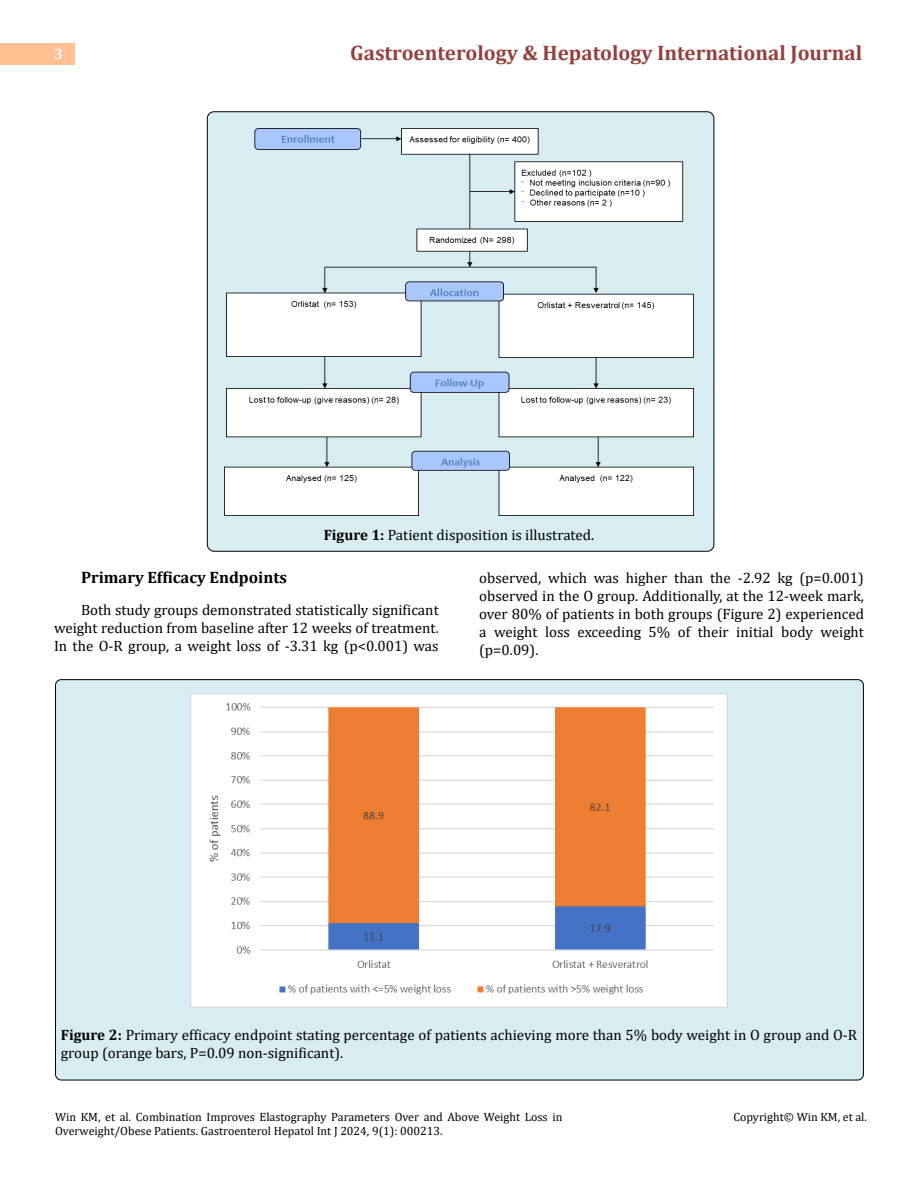
<style>
.page{position:relative;width:918px;height:1188px;background:#fff}
.page>*{position:absolute;margin:0;border:0;box-sizing:border-box;transform-origin:0 0}
.t1{font:700 21px "Cambria";color:#953f3c}
.t2{font:700 16.5px "Cambria";color:#000}
.t3{font:15px/18px "Cambria";color:#000;text-align:justify}
.t4{font:700 15px "Cambria";color:#fff}
.t5{font:12px/14.4px "Cambria";color:#000}
.s1{font-weight:700}
</style>
<div class="page">
<div style="left:0;top:43px;width:75px;height:21px;background:#ffbf91"></div>
<div style="left:207px;top:112px;width:507px;height:439px;background:#d8edf2;border-radius:7px"></div>
<div style="left:56px;top:680px;width:807px;height:400px;background:#d8edf2;border-radius:6px"></div>
<img style="left:224px;top:129px;width:470px;height:387px">
<img style="left:190px;top:693px;width:538px;height:314px">
<p class="t4" style="left:54px;top:44px;width:10px">3</p>
<h1 class="t1" style="left:350px;top:38px;width:514px">Gastroenterology &amp; Hepatology International Journal</h1>
<p class="t3" style="left:324px;top:526px;width:272px"><span class="s1">Figure 1:</span> Patient disposition is illustrated.</p>
<p class="t2" style="left:81px;top:566px;width:207px">Primary Efficacy Endpoints</p>
<p class="t3" style="left:54px;top:600px;width:386px;text-indent:27px">Both study groups demonstrated statistically significant weight reduction from baseline after 12 weeks of treatment.<br>In the O-R group, a weight loss of -3.31 kg (p&lt;0.001) was</p>
<p class="t3" style="left:479px;top:569px;width:386px">observed, which was higher than the -2.92 kg (p=0.001) observed in the O group. Additionally, at the 12-week mark, over 80% of patients in both groups (Figure 2) experienced a weight loss exceeding 5% of their initial body weight (p=0.09).</p>
<p class="t3" style="left:61px;top:1026px;width:798px"><span class="s1">Figure 2:</span> Primary efficacy endpoint stating percentage of patients achieving more than 5% body weight in O group and O-R group (orange bars, P=0.09 non-significant).</p>
<p class="t5" style="left:55px;top:1109px;width:509px">Win KM, et al. Combination Improves Elastography Parameters Over and Above Weight Loss in<br>Overweight/Obese Patients. Gastroenterol Hepatol Int J 2024, 9(1): 000213.</p>
<p class="t5" style="left:733px;top:1109px;width:135px">Copyright© Win KM, et al.</p>
</div>
